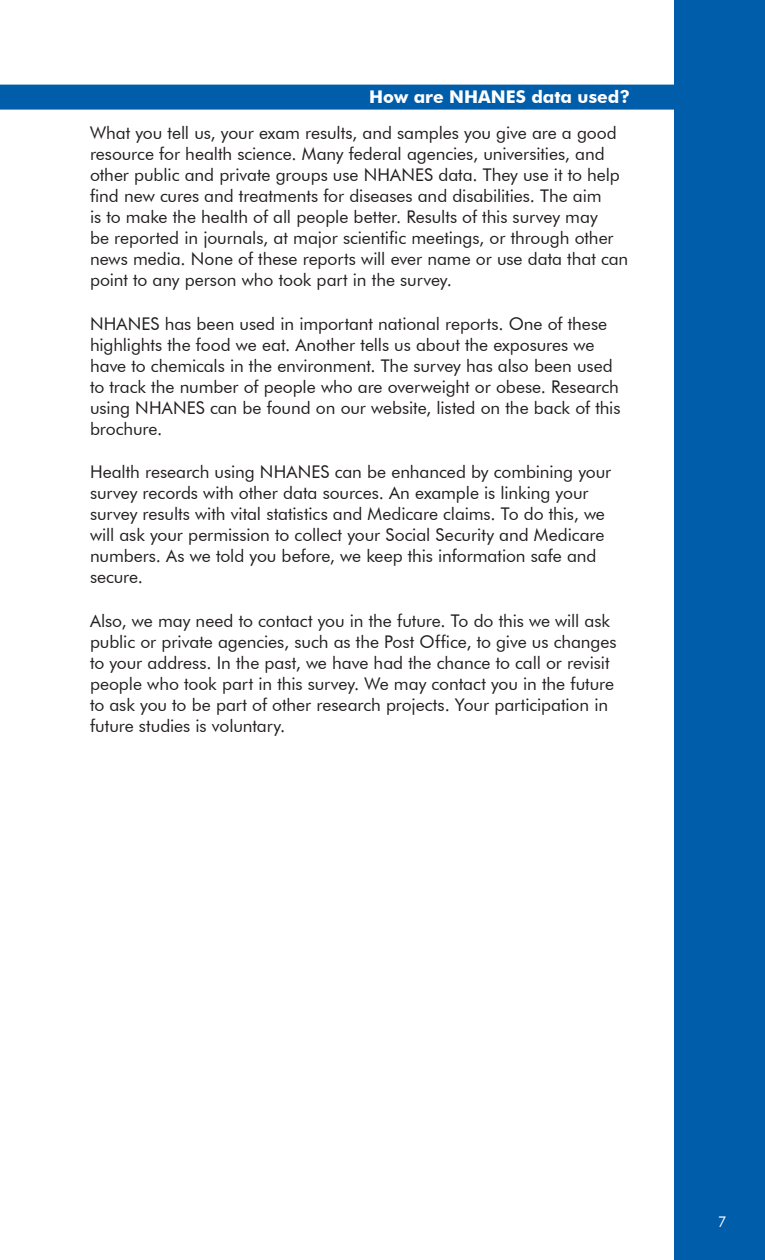
<style>
.page{position:relative;width:765px;height:1260px;background:#fff}
.page>*{position:absolute;margin:0;border:0;box-sizing:border-box;transform-origin:0 0}
.body_text{font:17.5px/21px "Futura BT";letter-spacing:-.005em;color:#231f20}
.Header_right{font:700 17.5px "Futura BT";color:#fff}
.t1{font:15px "Futura BT";color:#fff}
</style>
<div class="page">
<div style="left:675px;top:0;width:90px;height:1260px;background:#005daa"></div>
<div style="left:0;top:85px;width:693px;height:25px;background:#005daa"></div>
<p class="Header_right" style="left:369px;top:86px;width:262px">How are NHANES data used?</p>
<p class="body_text" style="left:90px;top:122px;width:540px">What you tell us, your exam results, and samples you give are a good resource for health science. Many federal agencies, universities, and other public and private groups use NHANES data. They use it to help find new cures and treatments for diseases and disabilities. The aim<br>is to make the health of all people better. Results of this survey may<br>be reported in journals, at major scientific meetings, or through other news media. None of these reports will ever name or use data that can point to any person who took part in the survey.</p>
<p class="body_text" style="left:90px;top:313px;width:532px">NHANES has been used in important national reports. One of these highlights the food we eat. Another tells us about the exposures we have to chemicals in the environment. The survey has also been used to track the number of people who are overweight or obese. Research using NHANES can be found on our website, listed on the back of this brochure.</p>
<p class="body_text" style="left:90px;top:461px;width:523px">Health research using NHANES can be enhanced by combining your survey records with other data sources. An example is linking your survey results with vital statistics and Medicare claims. To do this, we will ask your permission to collect your Social Security and Medicare numbers. As we told you before, we keep this information safe and secure.</p>
<p class="body_text" style="left:90px;top:610px;width:528px">Also, we may need to contact you in the future. To do this we will ask public or private agencies, such as the Post Office, to give us changes to your address. In the past, we have had the chance to call or revisit people who took part in this survey. We may contact you in the future to ask you to be part of other research projects. Your participation in future studies is voluntary.</p>
<p class="t1" style="left:718px;top:1212px;width:10px">7</p>
</div>
